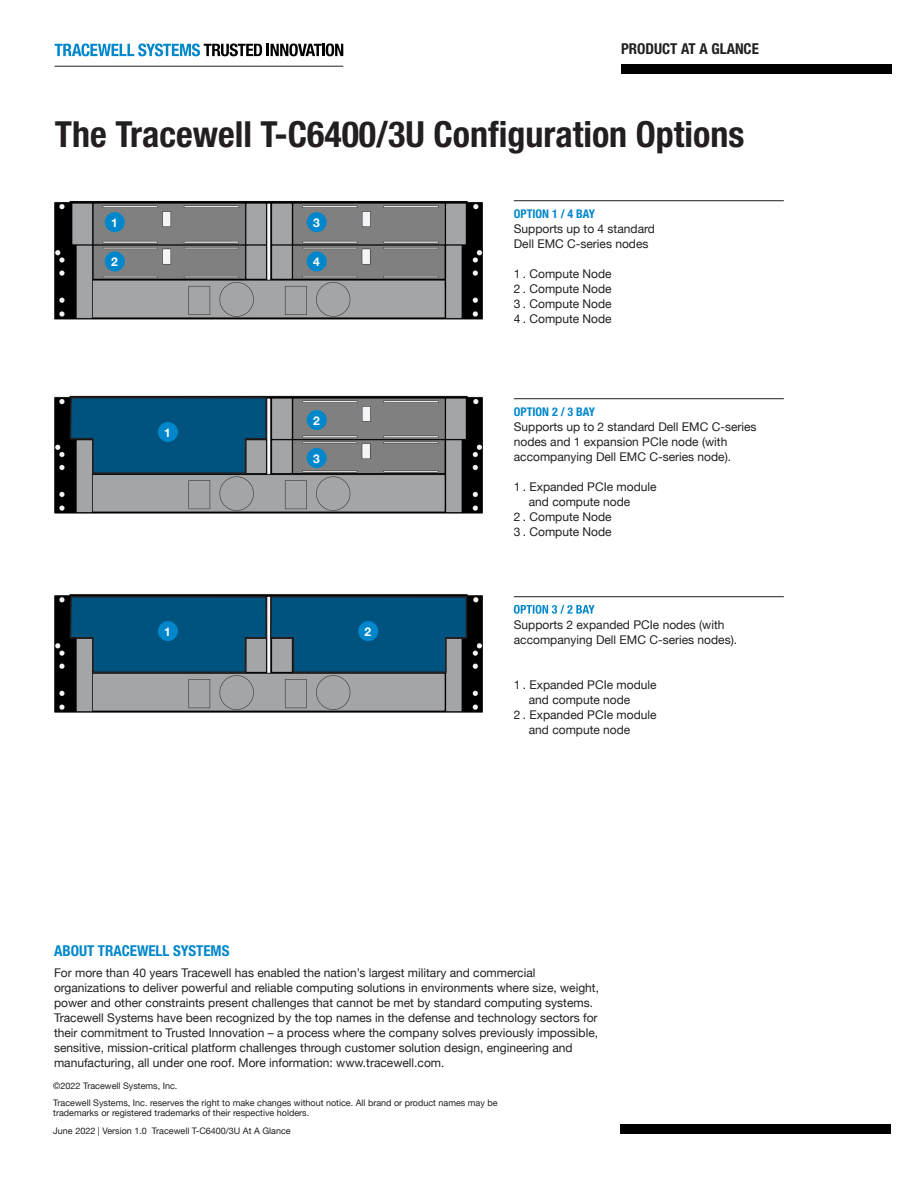
<style>
.page{position:relative;width:918px;height:1188px;background:#fff}
.page>*{position:absolute;margin:0;border:0;box-sizing:border-box;transform-origin:0 0}
.t1{font:700 condensed 36px "Helvetica Neue LT Std";color:#231f20}
.t2{font:700 condensed 15px "Helvetica Neue LT Std";color:#0087cb}
.t3{font:700 condensed 15px "Helvetica Neue LT Std";color:#231f20}
.RULE_8PT{font:12px/15px "Helvetica Neue";color:#231f20}
.t4{font:700 12px "Helvetica Neue";color:#fff}
.t5{font:9px/10.5px "Helvetica Neue";color:#231f20}
.s1{font-family:"Helvetica Neue LT Std";font-weight:700;font-stretch:condensed;color:#0087cb}
</style>
<div class="page">
<div style="left:621px;top:64px;width:271px;height:10px;background:#000"></div>
<hr style="left:514px;top:200px;width:270px;height:1px;background:#231f20">
<hr style="left:514px;top:398px;width:270px;height:1px;background:#231f20">
<hr style="left:514px;top:596px;width:270px;height:1px;background:#231f20">
<svg style="left:514px;top:605px;width:81px;height:9px"></svg>
<img style="left:54px;top:201px;width:429px;height:119px">
<img style="left:54px;top:395px;width:429px;height:119px">
<img style="left:54px;top:594px;width:429px;height:119px">
<div style="left:105px;top:212px;width:20px;height:20px;background:#0087cb;border-radius:50%"></div>
<svg style="left:69px;top:396px;width:199px;height:79px;background:#0f5277"></svg>
<div style="left:158px;top:422px;width:20px;height:20px;background:#0087cb;border-radius:50%"></div>
<svg style="left:69px;top:595px;width:399px;height:79px;background:#0f5277"></svg>
<div style="left:358px;top:621px;width:20px;height:20px;background:#0087cb;border-radius:50%"></div>
<div style="left:307px;top:212px;width:20px;height:20px;background:#0087cb;border-radius:50%"></div>
<div style="left:307px;top:410px;width:20px;height:20px;background:#0087cb;border-radius:50%"></div>
<div style="left:105px;top:251px;width:20px;height:21px;background:#0087cb;border-radius:50%"></div>
<div style="left:307px;top:448px;width:20px;height:20px;background:#0087cb;border-radius:50%"></div>
<div style="left:307px;top:251px;width:20px;height:21px;background:#0087cb;border-radius:50%"></div>
<div style="left:620px;top:1124px;width:271px;height:9px;background:#000"></div>
<svg style="left:55px;top:43px;width:288px;height:13px"></svg>
<hr style="left:55px;top:66px;width:288px;height:1px;background:#231f20">
<p class="t3" style="left:621px;top:40px;width:139px">PRODUCT AT A GLANCE</p>
<p class="t1" style="left:55px;top:112px;width:691px">The Tracewell T-C6400/3U Configuration Options</p>
<p class="t4" style="left:111px;top:213px;width:8px">1</p>
<p class="t4" style="left:111px;top:252px;width:8px">2</p>
<p class="t4" style="left:164px;top:423px;width:8px">1</p>
<p class="t4" style="left:313px;top:213px;width:8px">3</p>
<p class="t4" style="left:313px;top:252px;width:8px">4</p>
<p class="t4" style="left:313px;top:411px;width:8px">2</p>
<p class="t4" style="left:313px;top:449px;width:8px">3</p>
<p class="t4" style="left:164px;top:622px;width:8px">1</p>
<p class="t4" style="left:365px;top:622px;width:8px">2</p>
<p class="RULE_8PT" style="left:514px;top:207px;width:143px"><span class="s1">OPTION 1 / 4 BAY<br></span>Supports up to 4 standard<br>Dell EMC C-series nodes</p>
<p class="RULE_8PT" style="left:514px;top:267px;width:99px;text-align:justify">1 . Compute Node 2 . Compute Node 3 . Compute Node 4 . Compute Node</p>
<p class="RULE_8PT" style="left:514px;top:405px;width:244px"><span class="s1">OPTION 2 / 3 BAY<br></span>Supports up to 2 standard Dell EMC C-series nodes and 1 expansion PCIe node (with accompanying Dell EMC C-series node).</p>
<p class="RULE_8PT" style="left:514px;top:480px;width:144px">1 . Expanded PCIe module</p>
<p class="RULE_8PT" style="left:529px;top:495px;width:103px">and compute node</p>
<p class="RULE_8PT" style="left:514px;top:510px;width:99px">2 . Compute Node</p>
<p class="RULE_8PT" style="left:514px;top:525px;width:99px">3 . Compute Node</p>
<p class="RULE_8PT" style="left:514px;top:618px;width:225px">Supports 2 expanded PCIe nodes (with accompanying Dell EMC C-series nodes).</p>
<p class="RULE_8PT" style="left:514px;top:678px;width:144px">1 . Expanded PCIe module</p>
<p class="RULE_8PT" style="left:529px;top:693px;width:103px">and compute node</p>
<p class="RULE_8PT" style="left:514px;top:708px;width:144px">2 . Expanded PCIe module</p>
<p class="RULE_8PT" style="left:529px;top:723px;width:103px">and compute node</p>
<p class="t2" style="left:54px;top:941px;width:177px">ABOUT TRACEWELL SYSTEMS</p>
<p class="RULE_8PT" style="left:54px;top:966px;width:547px">For more than 40 years Tracewell has enabled the nation’s largest military and commercial organizations to deliver powerful and reliable computing solutions in environments where size, weight, power and other constraints present challenges that cannot be met by standard computing systems.<br>Tracewell Systems have been recognized by the top names in the defense and technology sectors for their commitment to Trusted Innovation – a process where the company solves previously impossible, sensitive, mission-critical platform challenges through customer solution design, engineering and manufacturing, all under one roof. More information: www.tracewell.com.</p>
<p class="t5" style="left:53px;top:1081px;width:126px">©2022 Tracewell Systems, Inc.</p>
<p class="t5" style="left:53px;top:1098px;width:446px">Tracewell Systems, Inc. reserves the right to make changes without notice. All brand or product names may be trademarks or registered trademarks of their respective holders.</p>
<p class="t5" style="left:53px;top:1126px;width:239px">June 2022 | Version 1.0 Tracewell T-C6400/3U At A Glance</p>
</div>
